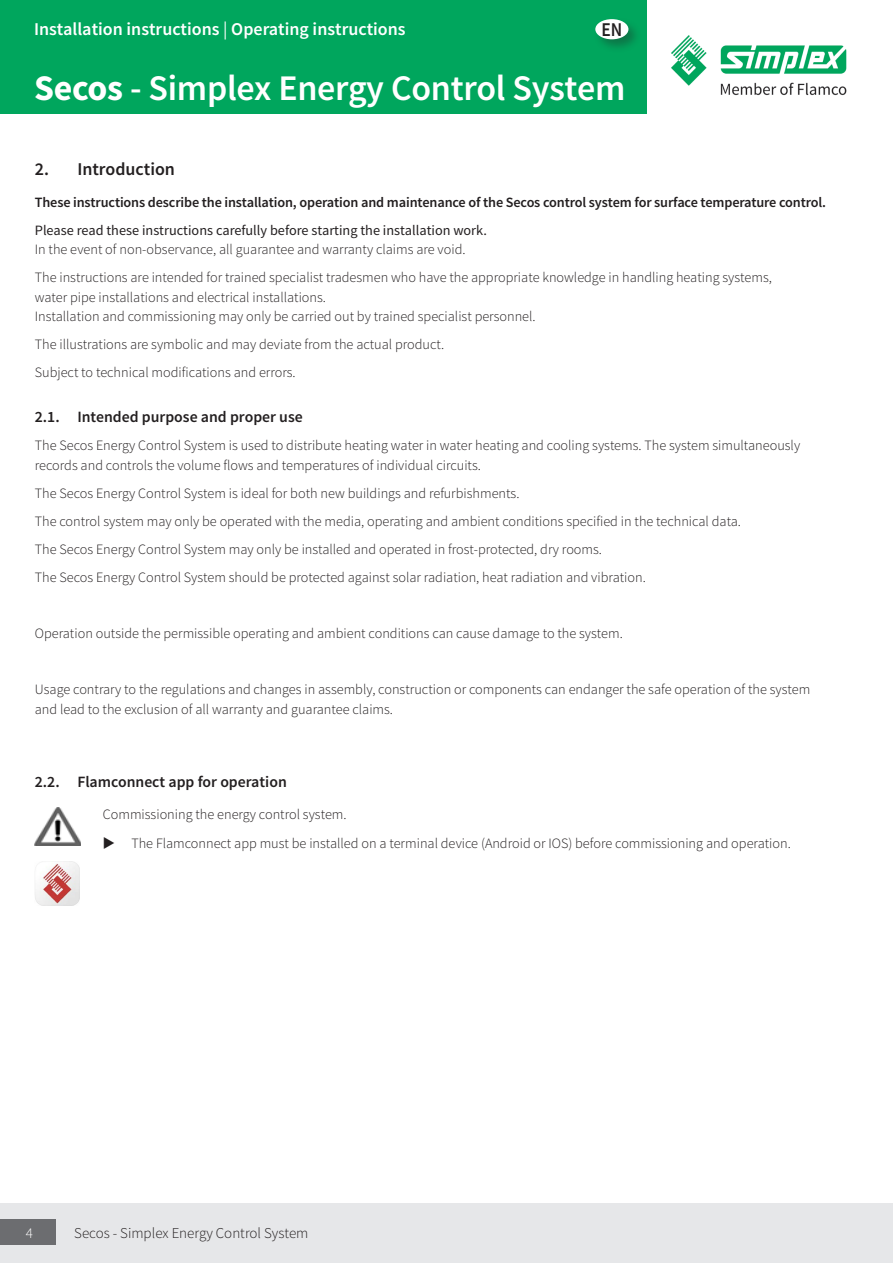
<style>
.page{position:relative;width:893px;height:1263px;background:#fff}
.page>*{position:absolute;margin:0;border:0;box-sizing:border-box;transform-origin:0 0}
.t1{font:600 36px "Source Sans Pro";letter-spacing:-.005em;color:#fff}
.t2{font:600 19.5px "Source Sans Pro";color:#231f20;scale:.9 1}
.t3{font:600 18px "Source Sans Pro";color:#fff}
.t4{font:600 18px "Source Sans Pro";color:#231f20}
.t5{font:600 15.75px "Source Sans Pro";color:#231f20}
.t6{font:300 15px "Source Sans Pro";color:#231f20}
.t7{font:300 15px "Source Sans Pro";color:#fff}
.Content_light{font:300 14.25px/19.5px "Source Sans Pro";color:#231f20}
.Content_regular{font:14.25px/19.5px "Source Sans Pro";color:#231f20}
.Content_semibold{font:600 14.25px "Source Sans Pro";letter-spacing:-.01em;color:#231f20}
.s1{font-weight:400}
.s2{font-weight:700}
.s3{font-weight:300}
</style>
<div class="page">
<img style="left:672px;top:35px;width:174px;height:61px">
<div style="left:0;top:0;width:646px;height:114px;background:#00a65d"></div>
<div style="left:593px;top:17px;width:49px;height:36px;background:#231f20;opacity:.35"></div>
<div style="left:595px;top:19px;width:33px;height:20px;background:#fff;border-radius:50%"></div>
<div style="left:0;top:1203px;width:893px;height:60px;background:#e6e7e9"></div>
<div style="left:0;top:1219px;width:55px;height:26px;background:#6c6d70"></div>
<img style="left:35px;top:808px;width:45px;height:37px">
<img style="left:35px;top:861px;width:45px;height:45px">
<p class="t3" style="left:34px;top:17px;width:373px">Installation instructions <span class="s1">|</span> Operating instructions</p>
<h2 class="t2" style="left:601px;top:17px;width:25px">EN</h2>
<h1 class="t1" style="left:34px;top:65px;width:593px"><span class="s2">Secos</span> - Simplex Energy Control System</h1>
<p class="t4" style="left:35px;top:157px;width:142px">2. Introduction</p>
<p class="Content_semibold" style="left:35px;top:193px;width:793px">These instructions describe the installation, operation and maintenance of the Secos control system for surface temperature control.</p>
<p class="Content_regular" style="left:35px;top:221px;width:454px">Please read these instructions carefully before starting the installation work.<br><span class="s3">In the event of non-observance, all guarantee and warranty claims are void.</span></p>
<p class="Content_light" style="left:35px;top:268px;width:738px">The instructions are intended for trained specialist tradesmen who have the appropriate knowledge in handling heating systems, water pipe installations and electrical installations.</p>
<p class="Content_light" style="left:35px;top:307px;width:502px">Installation and commissioning may only be carried out by trained specialist personnel.</p>
<p class="Content_light" style="left:35px;top:335px;width:411px">The illustrations are symbolic and may deviate from the actual product.</p>
<p class="Content_light" style="left:35px;top:363px;width:262px">Subject to technical modifications and errors.</p>
<p class="t5" style="left:35px;top:407px;width:269px">2.1. Intended purpose and proper use</p>
<p class="Content_light" style="left:35px;top:436px;width:767px">The Secos Energy Control System is used to distribute heating water in water heating and cooling systems. The system simultaneously records and controls the volume flows and temperatures of individual circuits.</p>
<p class="Content_light" style="left:35px;top:484px;width:486px">The Secos Energy Control System is ideal for both new buildings and refurbishments.</p>
<p class="Content_light" style="left:35px;top:512px;width:708px">The control system may only be operated with the media, operating and ambient conditions specified in the technical data.</p>
<p class="Content_light" style="left:35px;top:540px;width:569px">The Secos Energy Control System may only be installed and operated in frost-protected, dry rooms.</p>
<p class="Content_light" style="left:35px;top:568px;width:612px">The Secos Energy Control System should be protected against solar radiation, heat radiation and vibration.</p>
<p class="Content_light" style="left:35px;top:624px;width:589px">Operation outside the permissible operating and ambient conditions can cause damage to the system.</p>
<p class="Content_light" style="left:35px;top:680px;width:777px">Usage contrary to the regulations and changes in assembly, construction or components can endanger the safe operation of the system and lead to the exclusion of all warranty and guarantee claims.</p>
<p class="t5" style="left:35px;top:771px;width:253px">2.2. Flamconnect app for operation</p>
<p class="Content_light" style="left:103px;top:804px;width:245px">Commissioning the energy control system.</p>
<p class="Content_light" style="left:131px;top:834px;width:661px">The Flamconnect app must be installed on a terminal device (Android or IOS) before commissioning and operation.</p>
<p class="t7" style="left:26px;top:1224px;width:9px">4</p>
<p class="t6" style="left:74px;top:1224px;width:236px">Secos - Simplex Energy Control System</p>
</div>
